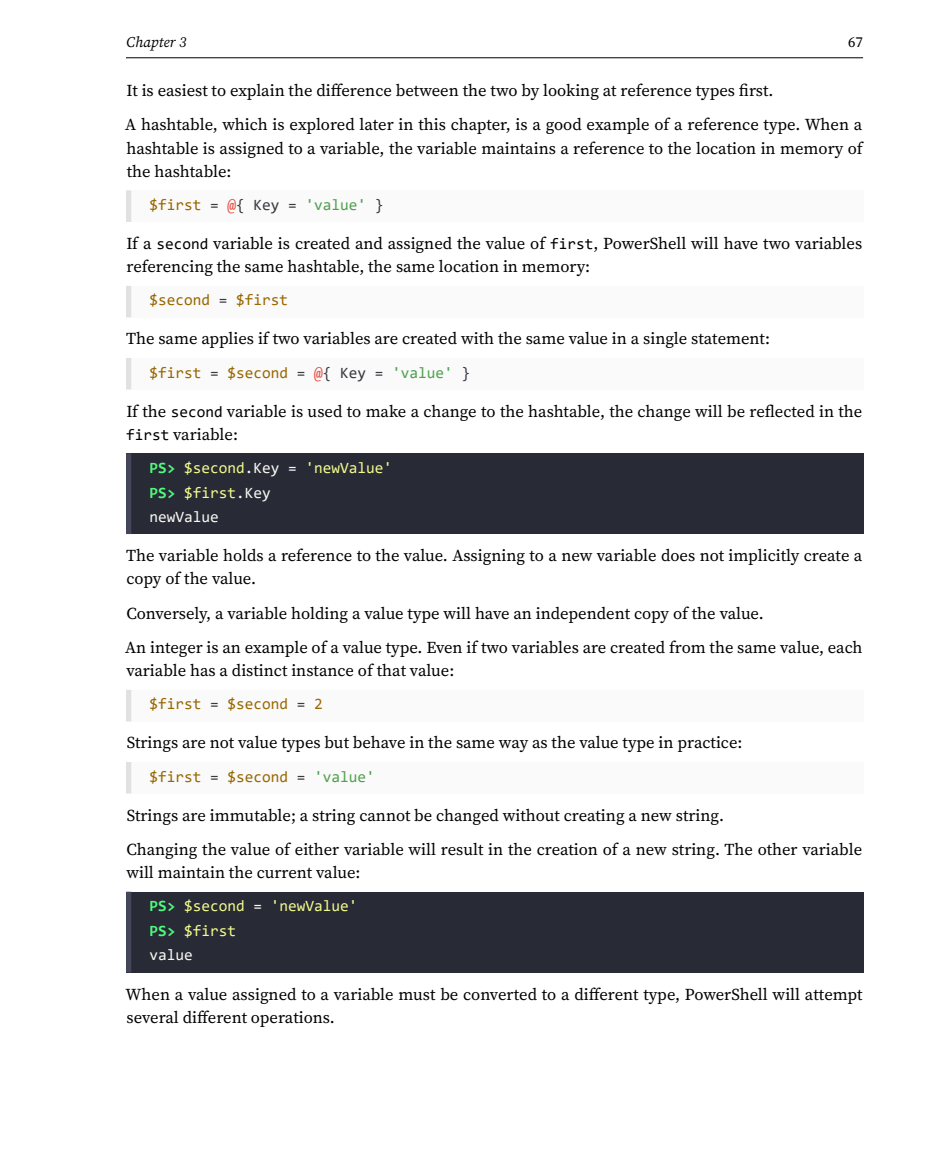
<style>
.page{position:relative;width:945px;height:1166px;background:#fff}
.page>*{position:absolute;margin:0;border:0;box-sizing:border-box;transform-origin:0 0}
.t1{font:16.62px/23.3px "Source Serif 4";color:#000}
.t2{font:15.75px "Consolas";color:#986801}
.t3{font:15.75px/24.5px "Consolas";color:#f1fa8c}
.t4{font:15.75px "Consolas";color:#383a42}
.t5{font:italic 14.88px "Source Serif 4";color:#000}
.t6{font:14.88px "Source Serif 4";color:#000}
.s1{color:#986801}
.s2{color:#e45649}
.s3{color:#50a14f}
.s4{font-family:"Consolas";font-size:15.75px}
.s5{color:#383a42}
.s6{font-weight:700;color:#50fa7b}
.s7{color:#f8f8f2}
</style>
<div class="page">
<hr style="left:126px;top:57px;width:737px;height:1px;background:#000">
<div style="left:126px;top:190px;width:737px;height:32px;background:#fafafa"></div>
<div style="left:126px;top:190px;width:5px;height:32px;background:#e1e1e1"></div>
<div style="left:126px;top:286px;width:737px;height:31px;background:#fafafa"></div>
<div style="left:126px;top:286px;width:5px;height:31px;background:#e1e1e1"></div>
<div style="left:126px;top:358px;width:737px;height:31px;background:#fafafa"></div>
<div style="left:126px;top:358px;width:5px;height:31px;background:#e1e1e1"></div>
<div style="left:126px;top:453px;width:737px;height:81px;background:#282a36"></div>
<div style="left:126px;top:453px;width:5px;height:81px;background:#44475a"></div>
<div style="left:126px;top:690px;width:737px;height:31px;background:#fafafa"></div>
<div style="left:126px;top:690px;width:5px;height:31px;background:#e1e1e1"></div>
<div style="left:126px;top:762px;width:737px;height:31px;background:#fafafa"></div>
<div style="left:126px;top:762px;width:5px;height:31px;background:#e1e1e1"></div>
<div style="left:126px;top:891px;width:737px;height:81px;background:#282a36"></div>
<div style="left:126px;top:891px;width:5px;height:81px;background:#44475a"></div>
<p class="t5" style="left:127px;top:32px;width:62px">Chapter 3</p>
<p class="t6" style="left:848px;top:32px;width:16px">67</p>
<p class="t1" style="left:125px;top:73px;width:739px;line-height:34.3px">It is easiest to explain the difference between the two by looking at reference types first.<br>A hashtable, which is explored later in this chapter, is a good example of a reference type. When a</p>
<p class="t1" style="left:126px;top:136px;width:738px">hashtable is assigned to a variable, the variable maintains a reference to the location in memory of the hashtable:</p>
<p class="t4" style="left:150px;top:194px;width:235px"><span class="s1">$first</span> = <span class="s2">@</span>{ Key = <span class="s3">'value'</span> }</p>
<p class="t1" style="left:126px;top:232px;width:737px">If a <span class="s4">second</span> variable is created and assigned the value of <span class="s4">first</span>, PowerShell will have two variables referencing the same hashtable, the same location in memory:</p>
<p class="t2" style="left:150px;top:289px;width:140px">$second <span class="s5">=</span> $first</p>
<p class="t1" style="left:126px;top:327px;width:645px">The same applies if two variables are created with the same value in a single statement:</p>
<p class="t2" style="left:150px;top:361px;width:322px">$first <span class="s5">=</span> $second <span class="s5">=</span> <span class="s2">@</span><span class="s5">{ Key =</span> <span class="s3">'value'</span> <span class="s5">}</span></p>
<p class="t1" style="left:126px;top:399px;width:738px">If the <span class="s4">second</span> variable is used to make a change to the hashtable, the change will be reflected in the <span class="s4">first</span> variable:</p>
<p class="t3" style="left:150px;top:455px;width:244px"><span class="s6">PS&gt;</span> $second<span class="s7">.Key =</span> 'newValue'<br><span class="s6">PS&gt;</span> $first<span class="s7">.Key<br>newValue</span></p>
<p class="t1" style="left:126px;top:544px;width:738px">The variable holds a reference to the value. Assigning to a new variable does not implicitly create a copy of the value.</p>
<p class="t1" style="left:125px;top:596px;width:739px;line-height:34.3px">Conversely, a variable holding a value type will have an independent copy of the value.<br>An integer is an example of a value type. Even if two variables are created from the same value, each</p>
<p class="t1" style="left:126px;top:659px;width:329px">variable has a distinct instance of that value:</p>
<p class="t2" style="left:150px;top:693px;width:175px">$first <span class="s5">=</span> $second <span class="s5">=</span> 2</p>
<p class="t1" style="left:127px;top:731px;width:617px">Strings are not value types but behave in the same way as the value type in practice:</p>
<p class="t2" style="left:150px;top:765px;width:227px">$first <span class="s5">=</span> $second <span class="s5">=</span> <span class="s3">'value'</span></p>
<p class="t1" style="left:126px;top:797px;width:737px;line-height:34.3px">Strings are immutable; a string cannot be changed without creating a new string.<br>Changing the value of either variable will result in the creation of a new string. The other variable</p>
<p class="t1" style="left:126px;top:861px;width:236px">will maintain the current value:</p>
<p class="t3" style="left:150px;top:893px;width:209px"><span class="s6">PS&gt;</span> $second <span class="s7">=</span> 'newValue'<br><span class="s6">PS&gt;</span> $first<br><span class="s7">value</span></p>
<p class="t1" style="left:126px;top:982px;width:738px">When a value assigned to a variable must be converted to a different type, PowerShell will attempt several different operations.</p>
</div>
